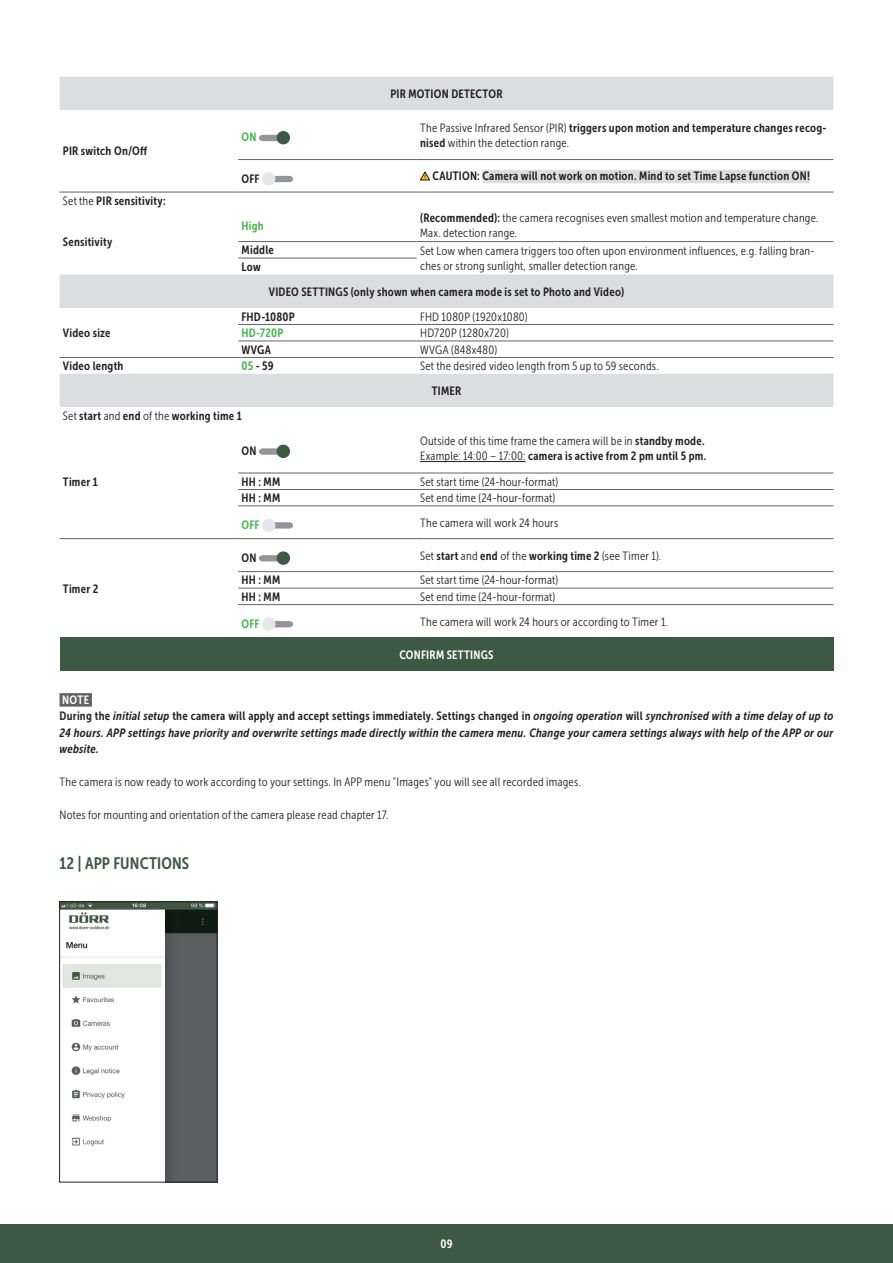
<style>
.page{position:relative;width:893px;height:1263px;background:#fff}
.page>*{position:absolute;margin:0;border:0;box-sizing:border-box;transform-origin:0 0}
.t1{font:16.5px "Museo Sans Cond 700";letter-spacing:.01em;color:#3d5944}
.t2{font:12px/15px "Museo Sans Cond 300";letter-spacing:.02em;color:#231f20}
.t3{font:12px "Museo Sans Cond 700";letter-spacing:.02em;color:#231f20}
.t4{font:italic 12px/16.5px "Museo Sans Cond 700";letter-spacing:.02em;color:#231f20}
.t5{font:12px "Museo Sans Cond 700";letter-spacing:.02em;color:#42b649}
.t6{font:12px "Museo Sans Cond 700";letter-spacing:.02em;color:#fff}
.s1{font-family:"Museo Sans Cond 300"}
.s2{font-family:"Museo Sans Cond 700"}
.s3{color:#42b649}
.s4{font-style:normal;color:#fff}
.s5{font-style:normal}
</style>
<div class="page">
<div style="left:0;top:1225px;width:893px;height:38px;background:#3d5944"></div>
<svg style="left:60px;top:77px;width:773px;height:330px"></svg>
<div style="left:60px;top:637px;width:773px;height:34px;background:#3d5944"></div>
<hr style="left:238px;top:159px;width:179px;height:1px;background:#636366">
<hr style="left:417px;top:159px;width:416px;height:1px;background:#636366">
<hr style="left:60px;top:192px;width:178px;height:1px;background:#636366">
<hr style="left:238px;top:192px;width:179px;height:1px;background:#636366">
<hr style="left:417px;top:192px;width:416px;height:1px;background:#636366">
<hr style="left:238px;top:241px;width:179px;height:1px;background:#636366">
<hr style="left:417px;top:241px;width:416px;height:1px;background:#636366">
<hr style="left:238px;top:258px;width:179px;height:1px;background:#636366">
<hr style="left:238px;top:324px;width:179px;height:1px;background:#636366">
<hr style="left:417px;top:324px;width:416px;height:1px;background:#636366">
<hr style="left:238px;top:341px;width:179px;height:1px;background:#636366">
<hr style="left:417px;top:341px;width:416px;height:1px;background:#636366">
<hr style="left:60px;top:357px;width:178px;height:1px;background:#636366">
<hr style="left:238px;top:357px;width:179px;height:1px;background:#636366">
<hr style="left:417px;top:357px;width:416px;height:1px;background:#636366">
<hr style="left:238px;top:473px;width:179px;height:1px;background:#636366">
<hr style="left:417px;top:473px;width:416px;height:1px;background:#636366">
<hr style="left:238px;top:489px;width:179px;height:1px;background:#636366">
<hr style="left:417px;top:489px;width:416px;height:1px;background:#636366">
<hr style="left:238px;top:506px;width:179px;height:1px;background:#636366">
<hr style="left:417px;top:506px;width:416px;height:1px;background:#636366">
<hr style="left:60px;top:538px;width:178px;height:1px;background:#636366">
<hr style="left:238px;top:538px;width:179px;height:1px;background:#636366">
<hr style="left:417px;top:538px;width:416px;height:1px;background:#636366">
<hr style="left:238px;top:571px;width:179px;height:1px;background:#636366">
<hr style="left:417px;top:571px;width:416px;height:1px;background:#636366">
<hr style="left:238px;top:588px;width:179px;height:1px;background:#636366">
<hr style="left:417px;top:588px;width:416px;height:1px;background:#636366">
<hr style="left:238px;top:604px;width:179px;height:1px;background:#636366">
<hr style="left:417px;top:604px;width:416px;height:1px;background:#636366">
<svg style="left:259px;top:135px;width:19px;height:6px"></svg>
<div style="left:277px;top:131px;width:13px;height:13px;background:#3d5944;border-radius:50%"></div>
<svg style="left:274px;top:176px;width:19px;height:6px"></svg>
<div style="left:262px;top:172px;width:13px;height:13px;background:#e6e7e9;border-radius:50%"></div>
<div style="left:482px;top:170px;width:328px;height:13px;background:#dcdddf"></div>
<svg style="left:419px;top:171px;width:12px;height:10px"></svg>
<svg style="left:259px;top:448px;width:19px;height:7px"></svg>
<div style="left:277px;top:445px;width:13px;height:13px;background:#3d5944;border-radius:50%"></div>
<hr style="left:420px;top:461px;width:106px;height:1px;background:#231f20">
<svg style="left:274px;top:522px;width:19px;height:7px"></svg>
<div style="left:262px;top:518px;width:13px;height:14px;background:#e6e7e9;border-radius:50%"></div>
<svg style="left:259px;top:555px;width:18px;height:6px"></svg>
<div style="left:277px;top:551px;width:13px;height:14px;background:#3d5944;border-radius:50%"></div>
<svg style="left:275px;top:621px;width:18px;height:6px"></svg>
<div style="left:262px;top:617px;width:13px;height:14px;background:#e6e7e9;border-radius:50%"></div>
<div style="left:60px;top:693px;width:32px;height:14px;background:#636366"></div>
<img style="left:62px;top:904px;width:153px;height:276px">
<div style="left:60px;top:902px;width:157px;height:280px;border:1px solid #231f20"></div>
<p class="t3" style="left:63px;top:145px;width:86px">PIR switch On/Off</p>
<p class="t3" style="left:63px;top:194px;width:104px"><span class="s1">Set the</span> PIR sensitivity:</p>
<p class="t3" style="left:63px;top:235px;width:51px">Sensitivity</p>
<p class="t3" style="left:63px;top:326px;width:49px">Video size</p>
<p class="t5" style="left:242px;top:131px;width:16px">ON</p>
<p class="t3" style="left:390px;top:87px;width:114px">PIR MOTION DETECTOR</p>
<p class="t3" style="left:420px;top:121px;width:408px"><span class="s1">The Passive Infrared Sensor (PIR)</span> triggers upon motion and temperature changes recog-</p>
<p class="t2" style="left:420px;top:135px;width:151px"><span class="s2">nised</span> within the detection range.</p>
<p class="t3" style="left:242px;top:172px;width:20px">OFF</p>
<p class="t3" style="left:432px;top:169px;width:379px">CAUTION: Camera will not work on motion. Mind to set Time Lapse function ON!</p>
<p class="t5" style="left:242px;top:219px;width:24px">High</p>
<p class="t2" style="left:420px;top:211px;width:400px"><span class="s2">(Recommended):</span> the camera recognises even smallest motion and temperature change.<br>Max. detection range.</p>
<p class="t3" style="left:242px;top:243px;width:34px">Middle</p>
<p class="t2" style="left:420px;top:244px;width:396px">Set Low when camera triggers too often upon environment influences, e.g. falling bran-</p>
<p class="t3" style="left:242px;top:260px;width:21px">Low</p>
<p class="t2" style="left:420px;top:259px;width:219px">ches or strong sunlight, smaller detection range.</p>
<p class="t3" style="left:269px;top:285px;width:357px">VIDEO SETTINGS (only shown when camera mode is set to Photo and Video)</p>
<p class="t3" style="left:242px;top:310px;width:55px">FHD-1080P</p>
<p class="t2" style="left:420px;top:309px;width:109px">FHD 1080P (1920x1080)</p>
<p class="t5" style="left:242px;top:326px;width:44px">HD-720P</p>
<p class="t2" style="left:420px;top:326px;width:90px">HD720P (1280x720)</p>
<p class="t3" style="left:242px;top:343px;width:31px">WVGA</p>
<p class="t2" style="left:420px;top:342px;width:78px">WVGA (848x480)</p>
<p class="t3" style="left:63px;top:359px;width:62px">Video length</p>
<p class="t3" style="left:242px;top:359px;width:34px"><span class="s3">05</span> - 59</p>
<p class="t2" style="left:420px;top:359px;width:240px">Set the desired video length from 5 up to 59 seconds.</p>
<p class="t3" style="left:432px;top:384px;width:31px">TIMER</p>
<p class="t3" style="left:63px;top:409px;width:180px"><span class="s1">Set</span> start <span class="s1">and</span> end <span class="s1">of the</span> working time 1</p>
<p class="t3" style="left:63px;top:475px;width:36px">Timer 1</p>
<p class="t3" style="left:242px;top:444px;width:16px">ON</p>
<p class="t2" style="left:420px;top:434px;width:286px">Outside of this time frame the camera will be in <span class="s2">standby mode.</span></p>
<p class="t3" style="left:420px;top:449px;width:288px"><span class="s1">Example: 14:00 – 17:00:</span> camera is active from 2 pm until 5 pm.</p>
<p class="t3" style="left:242px;top:475px;width:40px">HH : MM</p>
<p class="t2" style="left:420px;top:474px;width:140px">Set start time (24-hour-format)</p>
<p class="t3" style="left:242px;top:491px;width:40px">HH : MM</p>
<p class="t2" style="left:420px;top:491px;width:137px">Set end time (24-hour-format)</p>
<p class="t5" style="left:242px;top:518px;width:20px">OFF</p>
<p class="t2" style="left:420px;top:515px;width:140px">The camera will work 24 hours</p>
<p class="t3" style="left:242px;top:551px;width:16px">ON</p>
<p class="t2" style="left:420px;top:548px;width:243px">Set <span class="s2">start</span> and <span class="s2">end</span> of the <span class="s2">working time 2</span> (see Timer 1).</p>
<p class="t3" style="left:242px;top:573px;width:40px">HH : MM</p>
<p class="t2" style="left:420px;top:573px;width:140px">Set start time (24-hour-format)</p>
<p class="t3" style="left:242px;top:590px;width:40px">HH : MM</p>
<p class="t2" style="left:420px;top:589px;width:137px">Set end time (24-hour-format)</p>
<p class="t5" style="left:242px;top:617px;width:20px">OFF</p>
<p class="t2" style="left:420px;top:614px;width:250px">The camera will work 24 hours or according to Timer 1.</p>
<p class="t6" style="left:399px;top:648px;width:96px">CONFIRM SETTINGS</p>
<p class="t4" style="left:60px;top:691px;width:775px"><span class="s4">NOTE<br></span><span class="s5">During the</span> initial setup <span class="s5">the camera will apply and accept settings immediately. Settings changed in</span> ongoing operation <span class="s5">will</span> synchronised with a time delay of up to 24 hours. APP settings have priority and overwrite settings made directly within the camera menu. Change your camera settings always with help of the APP or our website.</p>
<p class="t2" style="left:60px;top:775px;width:523px">The camera is now ready to work according to your settings. In APP menu "Images" you will see all recorded images.</p>
<p class="t2" style="left:60px;top:808px;width:330px">Notes for mounting and orientation of the camera please read chapter 17.</p>
<h1 class="t1" style="left:60px;top:854px;width:131px">12 | APP FUNCTIONS</h1>
<p class="t3" style="left:63px;top:582px;width:37px">Timer 2</p>
<p class="t6" style="left:440px;top:1237px;width:14px">09</p>
</div>
